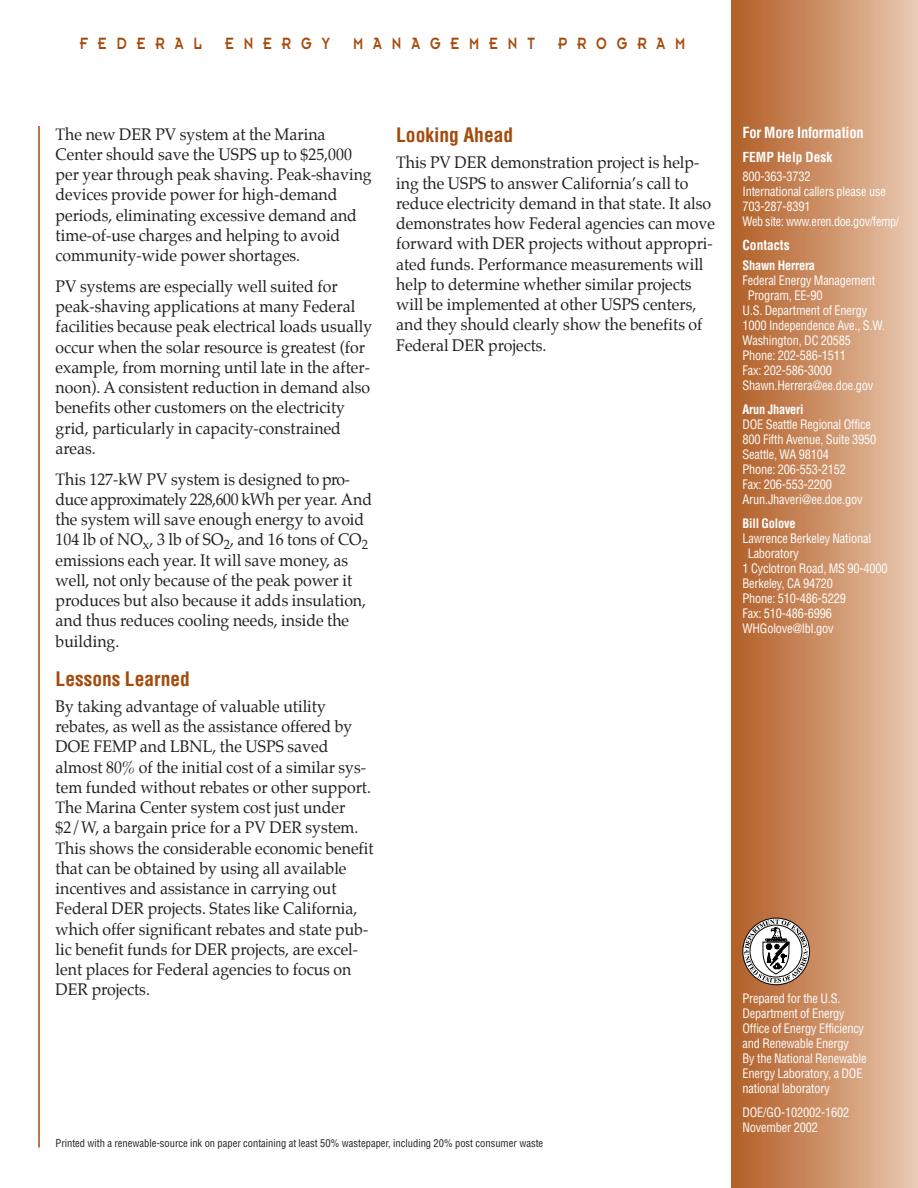
<style>
.page{position:relative;width:918px;height:1188px;background:#fff}
.page>*{position:absolute;margin:0;border:0;box-sizing:border-box;transform-origin:0 0}
.t1{font:700 condensed 19.5px "Helvetica";color:#a44b0c}
.t2{font:18px "Insignia";letter-spacing:.685em;color:#a44b0c;scale:.8 1}
.t3{font:16.5px/20.2px "Palatino";color:#231f20;scale:.96 1}
.t4{font:700 condensed 15px "Helvetica";letter-spacing:-.015em;color:#fff}
.t5{font:700 condensed 13.5px "Helvetica";color:#fff}
.t6{font:condensed 12.75px/15px "Helvetica";letter-spacing:-.015em;color:#fff}
.t7{font:700 condensed 12.75px "Helvetica";letter-spacing:-.015em;color:#fff}
.t8{font:condensed 10.5px "Helvetica";color:#231f20}
</style>
<div class="page">
<div style="left:732px;top:0;width:186px;height:1188px;background:linear-gradient(to right,#b15d24,#e9c8b0)"></div>
<hr style="left:38px;top:126px;width:2px;height:1021px;background:#a44b0c">
<svg style="left:742px;top:918px;width:68px;height:67px"></svg>
<svg style="left:744px;top:920px;width:64px;height:63px"></svg>
<p class="t2" style="left:80px;top:37px;width:154px">FEDERAL</p>
<p class="t2" style="left:225px;top:37px;width:133px">ENERGY</p>
<p class="t2" style="left:353px;top:37px;width:229px">MANAGEMENT</p>
<p class="t2" style="left:558px;top:37px;width:161px">PROGRAM</p>
<p class="t3" style="left:56px;top:125px;width:331px">The new DER PV system at the Marina Center should save the USPS up to $25,000 per year through peak shaving. Peak-shaving devices provide power for high-demand periods, eliminating excessive demand and time-of-use charges and helping to avoid community-wide power shortages.</p>
<p class="t3" style="left:56px;top:277px;width:331px">PV systems are especially well suited for peak-shaving applications at many Federal facilities because peak electrical loads usually occur when the solar resource is greatest (for example, from morning until late in the after&shy;noon). A consistent reduction in demand also benefits other customers on the electricity grid, particularly in capacity-constrained areas.</p>
<p class="t3" style="left:56px;top:470px;width:331px">This 127-kW PV system is designed to pro&shy;duce approximately 228,600 kWh per year. And the system will save enough energy to avoid 104 lb of NO<sub>x</sub>, 3 lb of SO<sub>2</sub>, and 16 tons of CO<sub>2 </sub>emissions each year. It will save money, as well, not only because of the peak power it produces but also because it adds insulation, and thus reduces cooling needs, inside the building.</p>
<p class="t1" style="left:56px;top:671px;width:136px">Lessons Learned</p>
<p class="t3" style="left:56px;top:697px;width:333px">By taking advantage of valuable utility rebates, as well as the assistance offered by DOE FEMP and LBNL, the USPS saved almost 80% of the initial cost of a similar sys&shy;tem funded without rebates or other support.<br>The Marina Center system cost just under $2/W, a bargain price for a PV DER system.<br>This shows the considerable economic benefit that can be obtained by using all available incentives and assistance in carrying out Federal DER projects. States like California, which offer significant rebates and state pub&shy;lic benefit funds for DER projects, are excel&shy;lent places for Federal agencies to focus on DER projects.</p>
<p class="t1" style="left:396px;top:128px;width:119px">Looking Ahead</p>
<p class="t3" style="left:396px;top:154px;width:334px">This PV DER demonstration project is help&shy;ing the USPS to answer California’s call to reduce electricity demand in that state. It also demonstrates how Federal agencies can move forward with DER projects without appropri&shy;ated funds. Performance measurements will help to determine whether similar projects will be implemented at other USPS centers, and they should clearly show the benefits of Federal DER projects.</p>
<p class="t8" style="left:56px;top:1139px;width:489px">Printed with a renewable-source ink on paper containing at least 50% wastepaper, including 20% post consumer waste</p>
<p class="t4" style="left:742px;top:127px;width:123px">For More Information</p>
<p class="t5" style="left:742px;top:152px;width:92px">FEMP Help Desk</p>
<p class="t6" style="left:742px;top:170px;width:158px">800-363-3732<br>International callers please use<br>703-287-8391<br>Web site: www.eren.doe.gov/femp/</p>
<p class="t5" style="left:742px;top:240px;width:49px">Contacts</p>
<p class="t7" style="left:742px;top:260px;width:74px">Shawn Herrera</p>
<p class="t6" style="left:742px;top:274px;width:134px">Federal Energy Management</p>
<p class="t6" style="left:748px;top:289px;width:76px">Program, EE-90</p>
<p class="t6" style="left:742px;top:304px;width:126px">U.S. Department of Energy</p>
<p class="t6" style="left:742px;top:319px;width:144px">1000 Independence Ave., S.W.</p>
<p class="t6" style="left:742px;top:334px;width:110px">Washington, DC 20585</p>
<p class="t6" style="left:742px;top:349px;width:105px">Phone: 202-586-1511</p>
<p class="t6" style="left:742px;top:364px;width:91px">Fax: 202-586-3000</p>
<p class="t6" style="left:742px;top:379px;width:132px">Shawn.Herrera@ee.doe.gov</p>
<p class="t7" style="left:742px;top:404px;width:63px">Arun Jhaveri</p>
<p class="t6" style="left:742px;top:418px;width:136px">DOE Seattle Regional Office<br>800 Fifth Avenue, Suite 3950<br>Seattle, WA 98104<br>Phone: 206-553-2152<br>Fax: 206-553-2200<br>Arun.Jhaveri@ee.doe.gov</p>
<p class="t7" style="left:742px;top:518px;width:55px">Bill Golove</p>
<p class="t6" style="left:742px;top:532px;width:130px">Lawrence Berkeley National</p>
<p class="t6" style="left:748px;top:547px;width:53px">Laboratory</p>
<p class="t6" style="left:742px;top:562px;width:147px">1 Cyclotron Road, MS 90-4000</p>
<p class="t6" style="left:742px;top:577px;width:92px">Berkeley, CA 94720</p>
<p class="t6" style="left:742px;top:592px;width:105px">Phone: 510-486-5229</p>
<p class="t6" style="left:742px;top:607px;width:91px">Fax: 510-486-6996</p>
<p class="t6" style="left:742px;top:622px;width:93px">WHGolove@lbl.gov</p>
<p class="t6" style="left:742px;top:992px;width:126px">Prepared for the U.S.<br>Department of Energy<br>Office of Energy Efficiency and Renewable Energy<br>By the National Renewable<br>Energy Laboratory, a DOE national laboratory</p>
<p class="t6" style="left:742px;top:1106px;width:108px">DOE/GO-102002-1602<br>November 2002</p>
</div>
